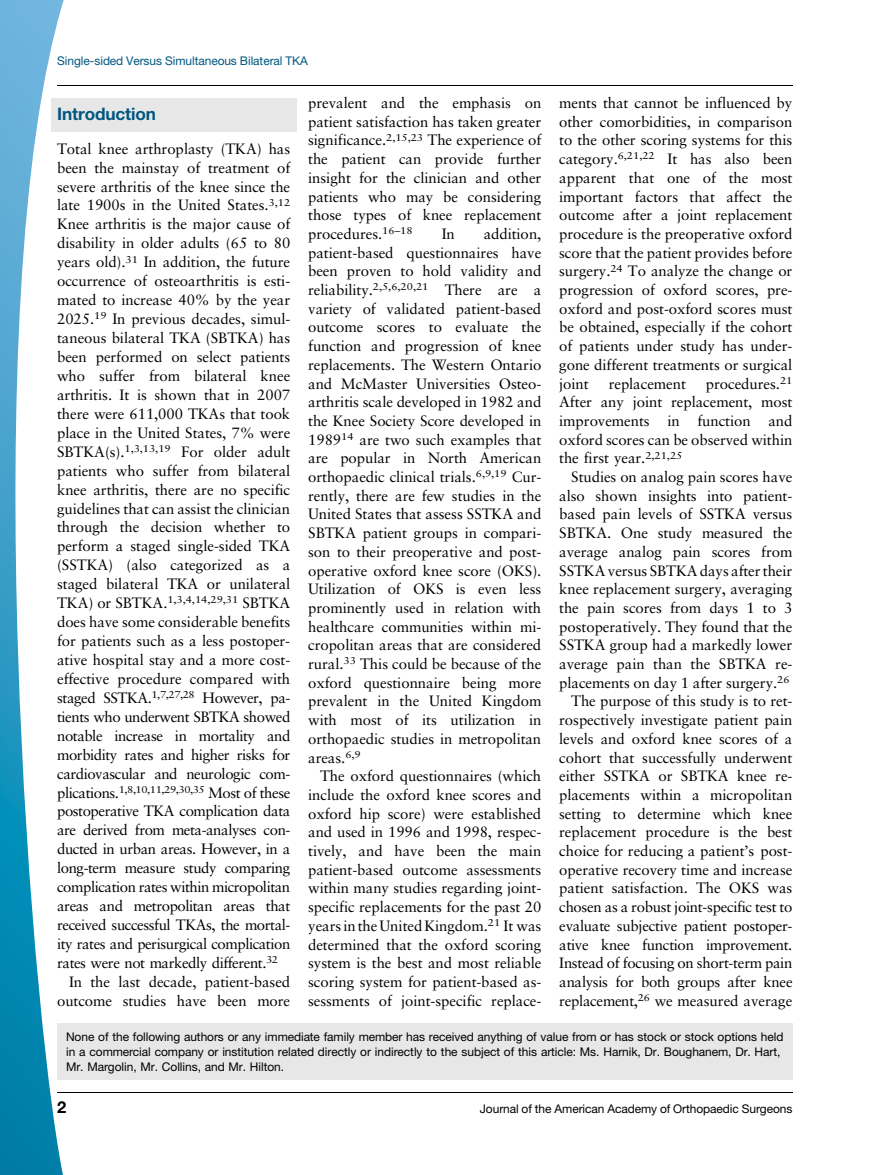
<style>
.page{position:relative;width:891px;height:1175px;background:#fff}
.page>*{position:absolute;margin:0;border:0;box-sizing:border-box;transform-origin:0 0}
.t1{font:17.25px "Adv O Td 1 f 5 cc 91.B";color:#00577f}
.t2{font:16.5px "Adv O Td 1 f 5 cc 91.B";color:#000}
.t3{font:15px/18.8px "Adv O Tece 49054";color:#000;text-align:justify}
.t4{font:15px "Adv O Tece 49054";letter-spacing:-.025em;color:#000}
.t5{font:12px/15px "Adv OT7 fe 89 a 09";color:#000}
.t6{font:12px "Adv OT7 fe 89 a 09";color:#00577f}
.s1{font-style:inherit}
</style>
<div class="page">
<svg style="left:0;top:0;width:66px;height:1174px"></svg>
<div style="left:51px;top:98px;width:245px;height:33px;background:#e7e7e7"></div>
<div style="left:57px;top:1023px;width:735px;height:56px;background:#e7e7e7"></div>
<hr style="left:57px;top:85px;width:735px;height:1px;background:#000">
<hr style="left:57px;top:1092px;width:735px;height:1px;background:#000">
<p class="t6" style="left:57px;top:57px;width:252px">Single-sided Versus Simultaneous Bilateral TKA</p>
<p class="t3" style="left:559px;top:95px;width:235px">ments that cannot be influenced by other comorbidities, in comparison to the other scoring systems for this category.<sup>6,21,22</sup> It has also been apparent that one of the most important factors that affect the outcome after a joint replacement procedure is the preoperative oxford score that the patient provides before surgery.<sup>24</sup> To analyze the change or progression of oxford scores, pre&shy;oxford and post-oxford scores must be obtained, especially if the cohort of patients under study has under&shy;gone different treatments or surgical joint</p>
<p class="t3" style="left:308px;top:95px;width:235px">prevalent and the emphasis on patient satisfaction has taken greater significance.<sup>2,15,23</sup> The experience of the patient can provide further insight for the clinician and other patients who may be considering those types of knee replacement procedures.<sup>16</sup><sup>–</sup><sup>18</sup></p>
<p class="t1" style="left:57px;top:107px;width:100px">Introduction</p>
<p class="t3" style="left:57px;top:140px;width:235px">Total knee arthroplasty (TKA) has</p>
<p class="t3" style="left:57px;top:159px;width:235px">been the mainstay of treatment of</p>
<p class="t3" style="left:57px;top:178px;width:235px">severe arthritis of the knee since the</p>
<p class="t3" style="left:57px;top:197px;width:235px">late 1900s in the United States.<sup>3,12</sup></p>
<p class="t3" style="left:57px;top:216px;width:235px">Knee arthritis is the major cause of</p>
<p class="t3" style="left:57px;top:235px;width:235px">disability in older adults (65 to 80</p>
<p class="t3" style="left:57px;top:254px;width:234px">years old).<sup>31</sup> In addition, the future</p>
<p class="t3" style="left:57px;top:273px;width:235px">occurrence of osteoarthritis is esti-</p>
<p class="t3" style="left:57px;top:292px;width:235px">mated to increase 40% by the year</p>
<p class="t3" style="left:57px;top:311px;width:235px">2025.<sup>19</sup> In previous decades, simul-</p>
<p class="t3" style="left:57px;top:329px;width:235px">taneous bilateral TKA (SBTKA) has</p>
<p class="t3" style="left:57px;top:348px;width:235px">been performed on select patients</p>
<p class="t3" style="left:57px;top:367px;width:235px">who suffer from bilateral knee</p>
<p class="t3" style="left:57px;top:386px;width:235px">arthritis. It is shown that in 2007</p>
<p class="t3" style="left:57px;top:405px;width:235px">there were 611,000 TKAs that took</p>
<p class="t3" style="left:57px;top:424px;width:235px">place in the United States, 7% were</p>
<p class="t3" style="left:57px;top:443px;width:235px">SBTKA(s).<sup>1,3,13,19</sup> For older adult</p>
<p class="t3" style="left:57px;top:462px;width:235px">patients who suffer from bilateral</p>
<p class="t3" style="left:57px;top:481px;width:234px">knee arthritis, there are no specific</p>
<p class="t3" style="left:57px;top:500px;width:234px">guidelines that can assist the clinician</p>
<p class="t3" style="left:57px;top:519px;width:235px">through the decision whether to</p>
<p class="t3" style="left:57px;top:538px;width:235px">perform a staged single-sided TKA</p>
<p class="t3" style="left:57px;top:557px;width:235px">(SSTKA) (also categorized as a</p>
<p class="t3" style="left:57px;top:576px;width:235px">staged bilateral TKA or unilateral</p>
<p class="t3" style="left:57px;top:595px;width:235px">TKA) or SBTKA.<sup>1,3,4,14,29,31</sup> SBTKA</p>
<p class="t3" style="left:57px;top:613px;width:235px">does have some considerable benefits</p>
<p class="t3" style="left:57px;top:632px;width:234px">for patients such as a less postoper-</p>
<p class="t3" style="left:57px;top:651px;width:235px">ative hospital stay and a more cost-</p>
<p class="t3" style="left:57px;top:670px;width:235px">effective procedure compared with</p>
<p class="t4" style="left:57px;top:691px;width:235px">staged SSTKA.<sup>1,7,27,28</sup> However, pa-</p>
<p class="t4" style="left:57px;top:710px;width:235px">tients who underwent SBTKA showed</p>
<p class="t4" style="left:57px;top:729px;width:235px">notable increase in mortality and</p>
<p class="t4" style="left:57px;top:748px;width:235px">morbidity rates and higher risks for</p>
<p class="t4" style="left:57px;top:767px;width:235px">cardiovascular and neurologic com-</p>
<p class="t4" style="left:57px;top:786px;width:235px">plications.<sup>1,8,10,11,29,30,35</sup> Most of these</p>
<p class="t4" style="left:57px;top:805px;width:235px">postoperative TKA complication data</p>
<p class="t4" style="left:57px;top:824px;width:235px">are derived from meta-analyses con-</p>
<p class="t4" style="left:57px;top:843px;width:235px">ducted in urban areas. However, in a</p>
<p class="t4" style="left:57px;top:861px;width:235px">long-term measure study comparing</p>
<p class="t4" style="left:57px;top:880px;width:235px">complication rates within micropolitan</p>
<p class="t4" style="left:57px;top:899px;width:235px">areas and metropolitan areas that</p>
<p class="t4" style="left:57px;top:918px;width:235px">received successful TKAs, the mortal-</p>
<p class="t4" style="left:57px;top:937px;width:235px">ity rates and perisurgical complication</p>
<p class="t4" style="left:57px;top:956px;width:222px">rates were not markedly different.<sup>32</sup></p>
<p class="t3" style="left:69px;top:973px;width:223px">In the last decade, patient-based</p>
<p class="t3" style="left:57px;top:992px;width:234px">outcome studies have been more</p>
<p class="t3" style="left:308px;top:225px;width:235px;text-indent:176px">addition, patient-based questionnaires have been proven to hold validity and reliability.<sup>2,5,6,20,21</sup> There are a variety of validated patient-based outcome scores to evaluate the function and progression of knee replacements. The Western Ontario and McMaster Universities Osteo&shy;arthritis scale developed in 1982 and the Knee Society Score developed in 1989<sup>14</sup> are two such examples that are popular in North American orthopaedic clinical trials.<sup>6,9,19</sup> Cur&shy;rently, there are few studies in the United States that assess SSTKA and SBTKA patient groups in compari&shy;son to their preoperative and post&shy;operative oxford knee score (OKS).<br>Utilization of OKS is even less prominently used in relation with healthcare communities within mi&shy;cropolitan areas that are considered rural.<sup>33</sup> This could be because of the oxford questionnaire being more prevalent in the United Kingdom with most of its utilization in orthopaedic studies in metropolitan areas.<sup>6,9</sup></p>
<p class="t3" style="left:308px;top:768px;width:235px;text-indent:12px">The oxford questionnaires (which include the oxford knee scores and oxford hip score) were established and used in 1996 and 1998, respec&shy;tively, and have been the main patient-based outcome assessments within many studies regarding joint&shy;specific replacements for the past 20 years in the United Kingdom.<sup>21</sup> It was determined that the oxford scoring system is the best and most reliable scoring system for patient-based as&shy;sessments of joint-specific replace-</p>
<p class="t3" style="left:442px;top:225px;width:15px">In</p>
<p class="t3" style="left:559px;top:375px;width:235px;text-indent:147px">procedures.<sup>21<br></sup>After any joint replacement, most improvements in function and oxford scores can be observed within the first year.<sup>2,21,25</sup></p>
<p class="t3" style="left:559px;top:468px;width:235px;text-align:right">Studies on analog pain scores have also shown insights into patient&shy;based pain levels of SSTKA versus SBTKA. One study measured the average analog pain scores from SSTKA versus SBTKA days after their knee replacement surgery, averaging the pain scores from days 1 to 3 postoperatively. They found that the SSTKA group had a markedly lower average pain than the SBTKA re&shy;placements on day 1 after surgery.<sup>26<br></sup>The purpose of this study is to ret&shy;rospectively investigate patient pain levels and oxford knee scores of a cohort that successfully underwent either SSTKA or SBTKA knee re&shy;placements within a micropolitan setting to determine which knee replacement procedure is the best choice for reducing a patient<span class="s1">’</span>s post&shy;operative recovery time and increase patient satisfaction. The OKS was chosen as a robust joint-specific test to evaluate subjective patient postoper&shy;ative knee function improvement.<br>Instead of focusing on short-term pain analysis for both groups after knee replacement,<sup>26</sup> we measured average</p>
<p class="t5" style="left:66px;top:1030px;width:719px">None of the following authors or any immediate family member has received anything of value from or has stock or stock options held in a commercial company or institution related directly or indirectly to the subject of this article: Ms. Harnik, Dr. Boughanem, Dr. Hart,<br>Mr. Margolin, Mr. Collins, and Mr. Hilton.</p>
<p class="t3" style="left:609px;top:375px;width:79px">replacement</p>
<p class="t2" style="left:57px;top:1101px;width:11px">2</p>
<p class="t5" style="left:480px;top:1102px;width:314px">Journal of the American Academy of Orthopaedic Surgeons</p>
</div>
